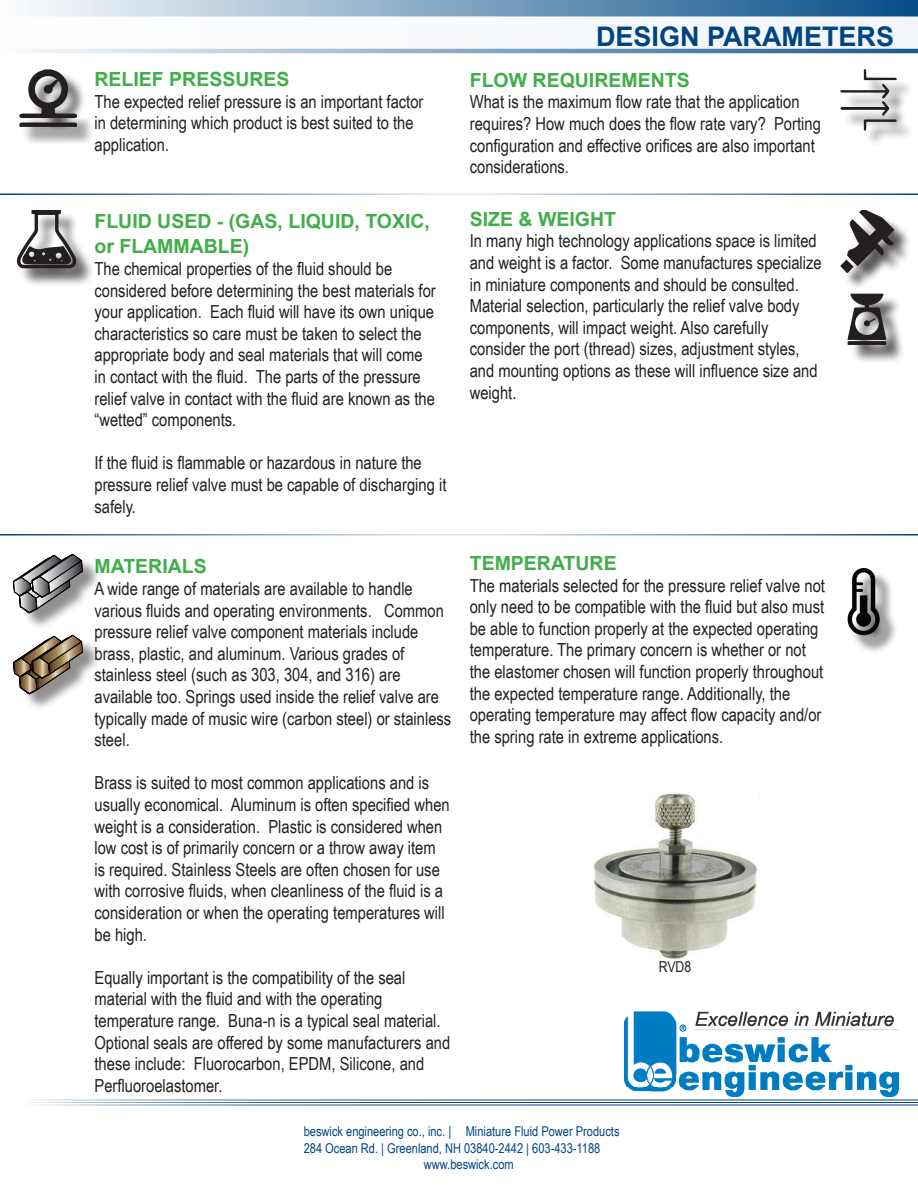
<style>
.page{position:relative;width:918px;height:1188px;background:#fff}
.page>*{position:absolute;margin:0;border:0;box-sizing:border-box;transform-origin:0 0}
.t1{font:700 27px "Arial";color:#004481}
.t2{font:700 19.5px/25.2px "Arial";color:#40ae49}
.t3{font:18px/21.6px "Arial Narrow";color:#231f20}
.t4{font:15px "Arial Narrow";color:#231f20}
.t5{font:13.5px "Arial Narrow";color:#004481}
</style>
<div class="page">
<div style="left:22px;top:72px;width:73px;height:74px;background:#231f20;opacity:.75"></div>
<svg style="left:19px;top:69px;width:58px;height:58px"></svg>
<hr style="left:0;top:1100px;width:918px;height:1px;background:#004481">
<hr style="left:0;top:1102px;width:918px;height:1px;background:#004481">
<hr style="left:0;top:1104px;width:918px;height:1px;background:#004481">
<hr style="left:0;top:193px;width:486px;height:2px;background:#004481">
<hr style="left:0;top:534px;width:486px;height:1px;background:#004481">
<hr style="left:432px;top:193px;width:486px;height:2px;background:#004481">
<hr style="left:432px;top:534px;width:486px;height:1px;background:#004481">
<div style="left:0;top:17px;width:918px;height:32px;background:#f2f6fb"></div>
<svg style="left:33px;top:49px;width:885px;height:4px;background:#86a7c4"></svg>
<div style="left:0;top:0;width:918px;height:16px;background:linear-gradient(to right,#fdfdfe,#064e88)"></div>
<div style="left:16px;top:558px;width:85px;height:73px;background:#231f20;opacity:.5"></div>
<svg style="left:14px;top:553px;width:71px;height:60px"></svg>
<div style="left:16px;top:639px;width:85px;height:73px;background:#231f20;opacity:.5"></div>
<svg style="left:14px;top:634px;width:71px;height:60px"></svg>
<div style="left:850px;top:571px;width:48px;height:83px;background:#231f20;opacity:.75"></div>
<svg style="left:848px;top:568px;width:32px;height:67px"></svg>
<div style="left:850px;top:296px;width:54px;height:68px;background:#231f20;opacity:.75"></div>
<svg style="left:848px;top:294px;width:38px;height:51px;background:#6b6969"></svg>
<div style="left:844px;top:72px;width:71px;height:77px;background:#231f20;opacity:.75"></div>
<svg style="left:840px;top:69px;width:57px;height:61px"></svg>
<div style="left:844px;top:213px;width:68px;height:78px;background:#231f20;opacity:.75"></div>
<svg style="left:840px;top:210px;width:54px;height:63px"></svg>
<div style="left:20px;top:213px;width:75px;height:74px;background:#231f20;opacity:.75"></div>
<svg style="left:17px;top:210px;width:59px;height:58px"></svg>
<img style="left:624px;top:1011px;width:274px;height:85px">
<img style="left:593px;top:792px;width:165px;height:169px">
<p class="t2" style="left:94px;top:68px;width:197px">RELIEF PRESSURES</p>
<p class="t3" style="left:94px;top:90px;width:330px">The expected relief pressure is an important factor in determining which product is best suited to the application.</p>
<p class="t2" style="left:94px;top:211px;width:337px">FLUID USED - (GAS, LIQUID, TOXIC, or FLAMMABLE)</p>
<p class="t3" style="left:94px;top:257px;width:343px">The chemical properties of the fluid should be considered before determining the best materials for your application. Each fluid will have its own unique characteristics so care must be taken to select the appropriate body and seal materials that will come in contact with the fluid. The parts of the pressure relief valve in contact with the fluid are known as the “wetted” components.</p>
<p class="t3" style="left:94px;top:452px;width:353px">If the fluid is flammable or hazardous in nature the pressure relief valve must be capable of discharging it safely.</p>
<p class="t2" style="left:94px;top:556px;width:114px">MATERIALS</p>
<p class="t3" style="left:94px;top:577px;width:358px">A wide range of materials are available to handle various fluids and operating environments. Common pressure relief valve component materials include brass, plastic, and aluminum. Various grades of stainless steel (such as 303, 304, and 316) are available too. Springs used inside the relief valve are typically made of music wire (carbon steel) or stainless steel.</p>
<p class="t3" style="left:94px;top:772px;width:357px">Brass is suited to most common applications and is usually economical. Aluminum is often specified when weight is a consideration. Plastic is considered when low cost is of primarily concern or a throw away item is required. Stainless Steels are often chosen for use with corrosive fluids, when cleanliness of the fluid is a consideration or when the operating temperatures will be high.</p>
<p class="t3" style="left:94px;top:966px;width:357px">Equally important is the compatibility of the seal material with the fluid and with the operating temperature range. Buna-n is a typical seal material.<br>Optional seals are offered by some manufacturers and these include: Fluorocarbon, EPDM, Silicone, and Perfluoroelastomer.</p>
<h1 class="t1" style="left:596px;top:26px;width:300px">DESIGN PARAMETERS</h1>
<p class="t2" style="left:470px;top:69px;width:221px">FLOW REQUIREMENTS</p>
<p class="t3" style="left:470px;top:91px;width:353px">What is the maximum flow rate that the application requires? How much does the flow rate vary? Porting configuration and effective orifices are also important considerations.</p>
<p class="t2" style="left:470px;top:208px;width:148px">SIZE &amp; WEIGHT</p>
<p class="t3" style="left:470px;top:230px;width:353px">In many high technology applications space is limited and weight is a factor. Some manufactures specialize in miniature components and should be consulted.<br>Material selection, particularly the relief valve body components, will impact weight. Also carefully consider the port (thread) sizes, adjustment styles, and mounting options as these will influence size and weight.</p>
<p class="t2" style="left:470px;top:552px;width:148px">TEMPERATURE</p>
<p class="t3" style="left:470px;top:574px;width:357px">The materials selected for the pressure relief valve not only need to be compatible with the fluid but also must be able to function properly at the expected operating temperature. The primary concern is whether or not the elastomer chosen will function properly throughout the expected temperature range. Additionally, the operating temperature may affect flow capacity and/or the spring rate in extreme applications.</p>
<p class="t4" style="left:659px;top:956px;width:34px">RVD8</p>
<p class="t5" style="left:304px;top:1122px;width:317px">beswick engineering co., inc. | Miniature Fluid Power Products</p>
<p class="t5" style="left:304px;top:1138px;width:298px">284 Ocean Rd. | Greenland, NH 03840-2442 | 603-433-1188</p>
<p class="t5" style="left:424px;top:1154px;width:91px">www.beswick.com</p>
</div>
